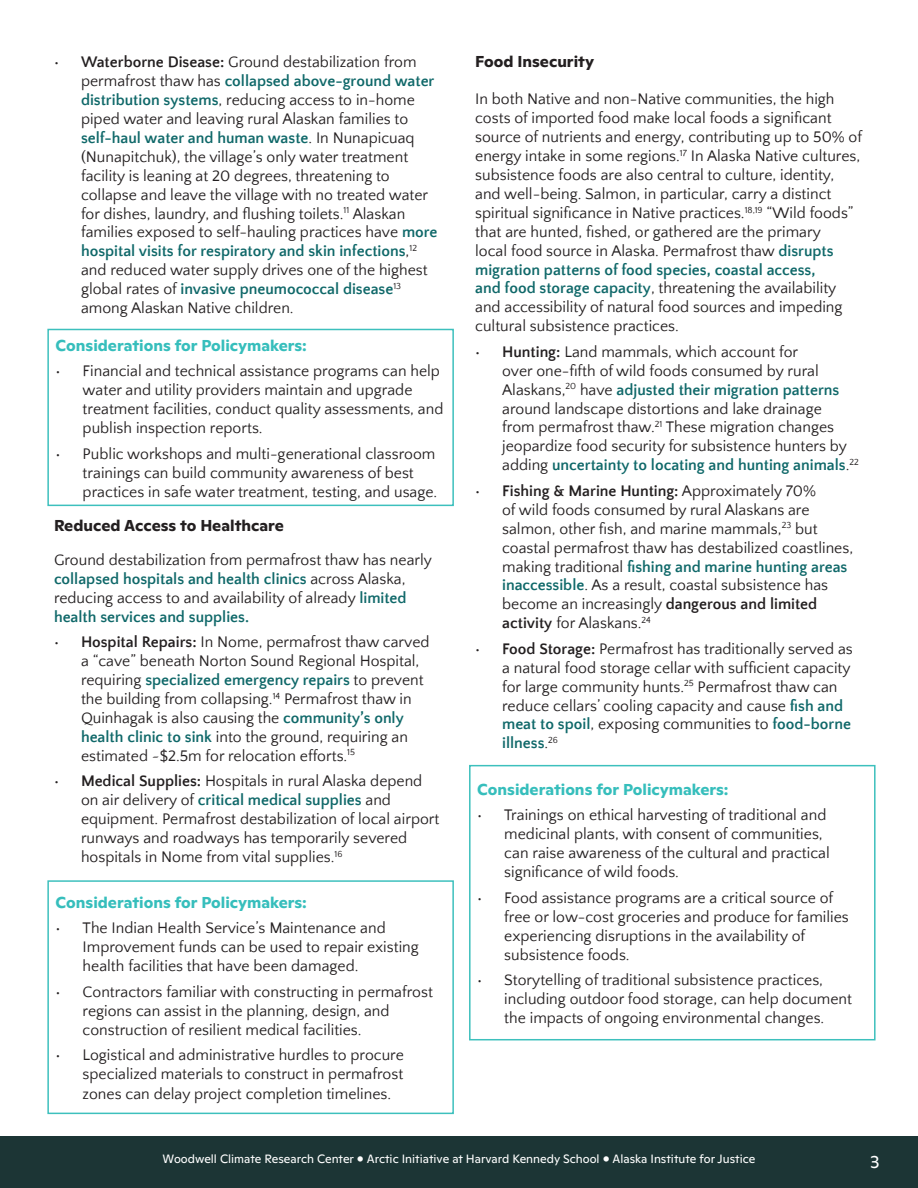
<style>
.page{position:relative;width:918px;height:1188px;background:#fff}
.page>*{position:absolute;margin:0;border:0;box-sizing:border-box;transform-origin:0 0}
.t1{font:18px "Ginto Normal";color:#fff}
.t2{font:15.75px/18.9px "Quattrocento Sans";color:#231f20}
.t3{font:700 15.75px "Ginto Normal";color:#36bebc}
.t4{font:700 15.75px "Ginto Normal";color:#231f20}
.t5{font:12px "Ginto Normal";color:#fff}
.s1{font-weight:700}
.s2{font-weight:700;color:#0f6869}
</style>
<div class="page">
<div style="left:0;top:1136px;width:918px;height:52px;background:#1c3535"></div>
<div style="left:47px;top:329px;width:407px;height:177px;border:2px solid #3dc0bd"></div>
<div style="left:47px;top:880px;width:407px;height:234px;border:2px solid #3dc0bd"></div>
<div style="left:469px;top:765px;width:407px;height:275px;border:2px solid #3dc0bd"></div>
<p class="t2" style="left:81px;top:53px;width:358px;text-indent:-27px"><span class="s1">• Waterborne Disease:</span> Ground destabilization from permafrost thaw has <span class="s2">collapsed above-ground water distribution systems</span>, reducing access to in-home piped water and leaving rural Alaskan families to <span class="s2">self-haul water and human waste</span>. In Nunapicuaq (Nunapitchuk), the village’s only water treatment facility is leaning at 20 degrees, threatening to collapse and leave the village with no treated water for dishes, laundry, and flushing toilets.<sup>11</sup> Alaskan families exposed to self-hauling practices have <span class="s2">more hospital visits for respiratory and skin infections</span>,<sup>12 </sup>and reduced water supply drives one of the highest global rates of <span class="s2">invasive pneumococcal disease</span><sup>13 </sup>among Alaskan Native children.</p>
<p class="t3" style="left:56px;top:333px;width:253px">Considerations for Policymakers:</p>
<p class="t2" style="left:83px;top:362px;width:362px;text-indent:-27px">• Financial and technical assistance programs can help water and utility providers maintain and upgrade treatment facilities, conduct quality assessments, and publish inspection reports.</p>
<p class="t2" style="left:83px;top:445px;width:356px;text-indent:-27px">• Public workshops and multi-generational classroom trainings can build community awareness of best practices in safe water treatment, testing, and usage.</p>
<p class="t4" style="left:54px;top:514px;width:231px">Reduced Access to Healthcare</p>
<p class="t2" style="left:54px;top:551px;width:380px">Ground destabilization from permafrost thaw has nearly <span class="s2">collapsed hospitals and health clinics</span> across Alaska, reducing access to and availability of already <span class="s2">limited health services and supplies.</span></p>
<p class="t2" style="left:81px;top:633px;width:350px;text-indent:-27px"><span class="s1">• Hospital Repairs:</span> In Nome, permafrost thaw carved a “cave” beneath Norton Sound Regional Hospital, requiring <span class="s2">specialized emergency repairs</span> to prevent the building from collapsing.<sup>14</sup> Permafrost thaw in Quinhagak is also causing the <span class="s2">community’s only health clinic to sink</span> into the ground, requiring an estimated ~$2.5m for relocation efforts.<sup>15</sup></p>
<p class="t2" style="left:81px;top:772px;width:360px;text-indent:-27px"><span class="s1">• Medical Supplies:</span> Hospitals in rural Alaska depend on air delivery of <span class="s2">critical medical supplies</span> and equipment. Permafrost destabilization of local airport runways and roadways has temporarily severed hospitals in Nome from vital supplies.<sup>16</sup></p>
<p class="t3" style="left:56px;top:890px;width:253px">Considerations for Policymakers:</p>
<p class="t2" style="left:83px;top:919px;width:338px;text-indent:-27px">• The Indian Health Service’s Maintenance and<br>Improvement funds can be used to repair existing health facilities that have been damaged.</p>
<p class="t2" style="left:83px;top:983px;width:352px;text-indent:-27px">• Contractors familiar with constructing in permafrost regions can assist in the planning, design, and construction of resilient medical facilities.</p>
<p class="t2" style="left:83px;top:1046px;width:323px;line-height:19.4px;text-align:justify;text-indent:-27px">• Logistical and administrative hurdles to procure specialized materials to construct in permafrost zones can delay project completion timelines.</p>
<p class="t4" style="left:475px;top:49px;width:120px">Food Insecurity</p>
<p class="t2" style="left:475px;top:90px;width:388px">In both Native and non-Native communities, the high costs of imported food make local foods a significant source of nutrients and energy, contributing up to 50% of energy intake in some regions.<sup>17</sup> In Alaska Native cultures, subsistence foods are also central to culture, identity, and well-being. Salmon, in particular, carry a distinct spiritual significance in Native practices.<sup>18,19</sup> “Wild foods” that are hunted, fished, or gathered are the primary<br>local food source in Alaska. Permafrost thaw <span class="s2">disrupts migration patterns of food species, coastal access,<br>and food storage capacity</span>, threatening the availability and accessibility of natural food sources and impeding cultural subsistence practices.</p>
<p class="t2" style="left:502px;top:343px;width:358px;text-indent:-27px"><span class="s1">• Hunting:</span> Land mammals, which account for<br>over one-fifth of wild foods consumed by rural Alaskans,<sup>20</sup> have <span class="s2">adjusted their migration patterns </span>around landscape distortions and lake drainage<br>from permafrost thaw.<sup>21</sup> These migration changes jeopardize food security for subsistence hunters by adding <span class="s2">uncertainty to locating and hunting animals</span>.<sup>22</sup></p>
<p class="t2" style="left:502px;top:482px;width:353px;text-indent:-27px"><span class="s1">• Fishing &amp; Marine Hunting:</span> Approximately 70%<br>of wild foods consumed by rural Alaskans are salmon, other fish, and marine mammals,<sup>23</sup> but coastal permafrost thaw has destabilized coastlines, making traditional <span class="s2">fishing and marine hunting areas inaccessible</span>. As a result, coastal subsistence has become an increasingly <span class="s1">dangerous and limited activity</span> for Alaskans.<sup>24</sup></p>
<p class="t2" style="left:502px;top:640px;width:352px;text-indent:-27px"><span class="s1">• Food Storage:</span> Permafrost has traditionally served as a natural food storage cellar with sufficient capacity for large community hunts.<sup>25</sup> Permafrost thaw can reduce cellars’ cooling capacity and cause <span class="s2">fish and meat to spoil</span>, exposing communities to <span class="s2">food-borne illness</span>.<sup>26</sup></p>
<p class="t3" style="left:477px;top:777px;width:253px">Considerations for Policymakers:</p>
<p class="t2" style="left:504px;top:806px;width:327px;text-indent:-27px">• Trainings on ethical harvesting of traditional and medicinal plants, with consent of communities, can raise awareness of the cultural and practical significance of wild foods.</p>
<p class="t2" style="left:504px;top:889px;width:346px;text-indent:-27px">• Food assistance programs are a critical source of free or low-cost groceries and produce for families experiencing disruptions in the availability of subsistence foods.</p>
<p class="t2" style="left:504px;top:971px;width:349px;text-indent:-27px">• Storytelling of traditional subsistence practices, including outdoor food storage, can help document the impacts of ongoing environmental changes.</p>
<p class="t5" style="left:163px;top:1150px;width:594px">Woodwell Climate Research Center • Arctic Initiative at Harvard Kennedy School • Alaska Institute for Justice</p>
<p class="t1" style="left:870px;top:1148px;width:11px">3</p>
</div>
